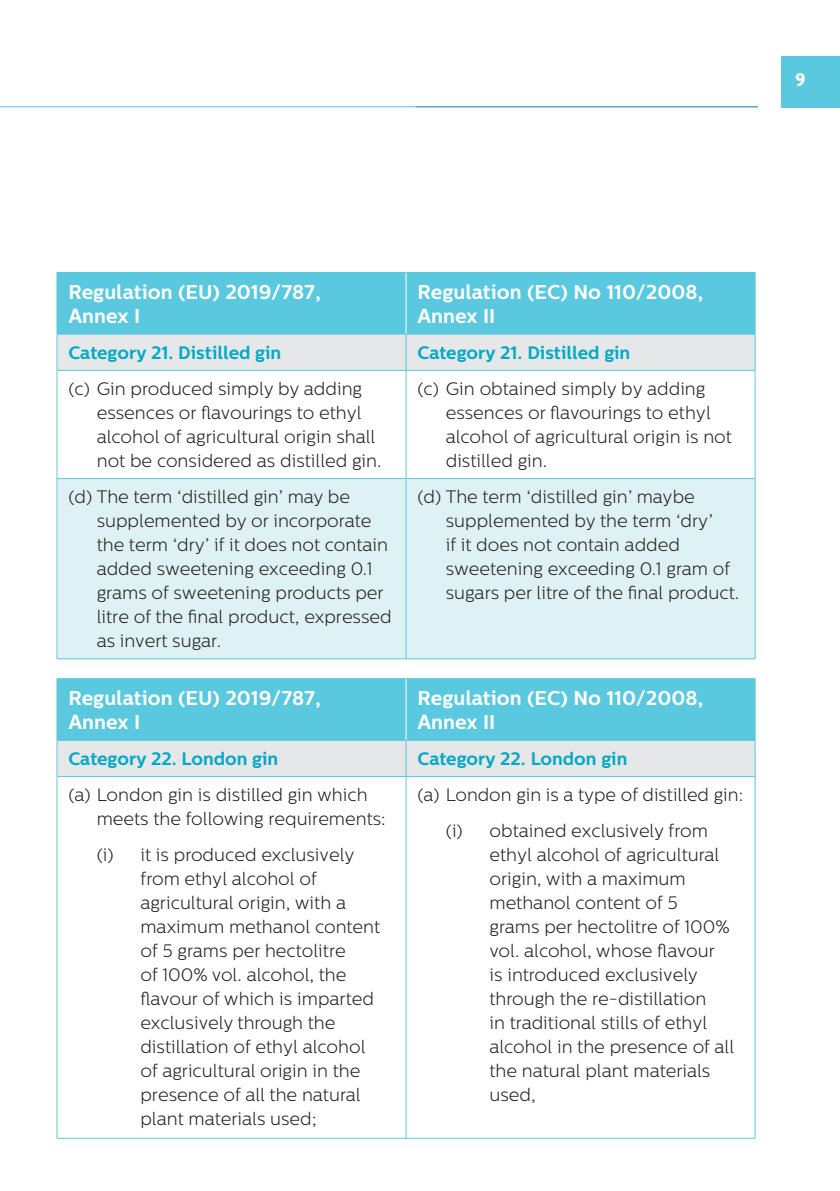
<style>
.page{position:relative;width:840px;height:1191px;background:#fff}
.page>*{position:absolute;margin:0;border:0;box-sizing:border-box;transform-origin:0 0}
.t1{font:700 20px "Centrale Sans";color:#fff}
.t2{font:300 18px/24px "Centrale Sans";color:#231f20}
.t3{font:700 18px "Centrale Sans";color:#00a9c5}
.t4{font:700 18px "Astoria Sans";color:#fff}
</style>
<div class="page">
<div style="left:781px;top:57px;width:58px;height:51px;background:#5ac8de"></div>
<hr style="left:0;top:106px;width:757px;height:1px;background:#5ac8de">
<div style="left:58px;top:273px;width:696px;height:61px;background:#5ac8de"></div>
<div style="left:58px;top:335px;width:696px;height:35px;background:#e6e7e8"></div>
<div style="left:58px;top:479px;width:696px;height:179px;background:#def2f6"></div>
<hr style="left:405px;top:273px;width:1px;height:61px;background:#fff">
<hr style="left:57px;top:370px;width:1px;height:108px;background:#5ac8de">
<hr style="left:57px;top:478px;width:349px;height:1px;background:#5ac8de">
<hr style="left:57px;top:479px;width:1px;height:179px;background:#5ac8de">
<hr style="left:57px;top:658px;width:349px;height:1px;background:#5ac8de">
<hr style="left:405px;top:370px;width:1px;height:108px;background:#5ac8de">
<hr style="left:754px;top:370px;width:1px;height:108px;background:#5ac8de">
<hr style="left:406px;top:478px;width:349px;height:1px;background:#5ac8de">
<hr style="left:405px;top:479px;width:1px;height:179px;background:#5ac8de">
<hr style="left:754px;top:479px;width:1px;height:179px;background:#5ac8de">
<hr style="left:406px;top:658px;width:349px;height:1px;background:#5ac8de">
<hr style="left:57px;top:272px;width:349px;height:1px;background:#5ac8de">
<hr style="left:57px;top:273px;width:1px;height:61px;background:#5ac8de">
<hr style="left:406px;top:272px;width:349px;height:1px;background:#5ac8de">
<hr style="left:754px;top:273px;width:1px;height:61px;background:#5ac8de">
<hr style="left:57px;top:334px;width:349px;height:1px;background:#5ac8de">
<hr style="left:406px;top:334px;width:349px;height:1px;background:#5ac8de">
<hr style="left:57px;top:334px;width:1px;height:36px;background:#5ac8de">
<hr style="left:405px;top:334px;width:1px;height:36px;background:#5ac8de">
<hr style="left:754px;top:334px;width:1px;height:36px;background:#5ac8de">
<hr style="left:57px;top:370px;width:349px;height:1px;background:#5ac8de">
<hr style="left:406px;top:370px;width:349px;height:1px;background:#5ac8de">
<div style="left:58px;top:679px;width:696px;height:61px;background:#5ac8de"></div>
<div style="left:58px;top:741px;width:696px;height:35px;background:#e6e7e8"></div>
<hr style="left:405px;top:679px;width:1px;height:61px;background:#fff">
<hr style="left:57px;top:740px;width:1px;height:36px;background:#5ac8de">
<hr style="left:405px;top:740px;width:1px;height:36px;background:#5ac8de">
<hr style="left:754px;top:740px;width:1px;height:36px;background:#5ac8de">
<hr style="left:57px;top:776px;width:349px;height:1px;background:#5ac8de">
<hr style="left:406px;top:776px;width:349px;height:1px;background:#5ac8de">
<hr style="left:57px;top:777px;width:1px;height:361px;background:#5ac8de">
<hr style="left:405px;top:777px;width:1px;height:361px;background:#5ac8de">
<hr style="left:754px;top:777px;width:1px;height:361px;background:#5ac8de">
<hr style="left:57px;top:1138px;width:349px;height:1px;background:#5ac8de">
<hr style="left:406px;top:1138px;width:349px;height:1px;background:#5ac8de">
<hr style="left:57px;top:678px;width:349px;height:1px;background:#5ac8de">
<hr style="left:57px;top:679px;width:1px;height:61px;background:#5ac8de">
<hr style="left:406px;top:678px;width:349px;height:1px;background:#5ac8de">
<hr style="left:754px;top:679px;width:1px;height:61px;background:#5ac8de">
<hr style="left:57px;top:740px;width:349px;height:1px;background:#5ac8de">
<hr style="left:406px;top:740px;width:349px;height:1px;background:#5ac8de">
<p class="t4" style="left:794px;top:69px;width:12px">9</p>
<p class="t1" style="left:68px;top:280px;width:254px">Regulation (EU) 2019/787,</p>
<p class="t1" style="left:68px;top:304px;width:73px">Annex I</p>
<p class="t1" style="left:417px;top:280px;width:287px">Regulation (EC) No 110/2008,</p>
<p class="t1" style="left:417px;top:304px;width:79px">Annex II</p>
<p class="t3" style="left:68px;top:342px;width:214px">Category 21. Distilled gin</p>
<p class="t3" style="left:417px;top:342px;width:214px">Category 21. Distilled gin</p>
<p class="t2" style="left:97px;top:377px;width:286px;text-indent:-28px">(c) Gin produced simply by adding essences or flavourings to ethyl alcohol of agricultural origin shall not be considered as distilled gin.</p>
<p class="t2" style="left:445px;top:377px;width:287px;text-indent:-28px">(c) Gin obtained simply by adding essences or flavourings to ethyl alcohol of agricultural origin is not distilled gin.</p>
<p class="t2" style="left:97px;top:485px;width:296px;text-indent:-28px">(d) The term ‘distilled gin’ may be supplemented by or incorporate the term ‘dry’ if it does not contain added sweetening exceeding 0.1 grams of sweetening products per litre of the final product, expressed as invert sugar.</p>
<p class="t2" style="left:445px;top:485px;width:295px;text-indent:-28px">(d) The term ‘distilled gin’ maybe supplemented by the term ‘dry’<br>if it does not contain added sweetening exceeding 0.1 gram of sugars per litre of the final product.</p>
<p class="t1" style="left:68px;top:686px;width:254px">Regulation (EU) 2019/787,</p>
<p class="t1" style="left:68px;top:710px;width:73px">Annex I</p>
<p class="t1" style="left:417px;top:686px;width:287px">Regulation (EC) No 110/2008,</p>
<p class="t1" style="left:417px;top:710px;width:79px">Annex II</p>
<p class="t3" style="left:68px;top:748px;width:211px">Category 22. London gin</p>
<p class="t3" style="left:417px;top:748px;width:211px">Category 22. London gin</p>
<p class="t2" style="left:97px;top:783px;width:290px;text-indent:-28px">(a) London gin is distilled gin which meets the following requirements:</p>
<p class="t2" style="left:140px;top:842px;width:241px;text-indent:-44px">(i) it is produced exclusively from ethyl alcohol of agricultural origin, with a maximum methanol content of 5 grams per hectolitre<br>of 100% vol. alcohol, the flavour of which is imparted exclusively through the distillation of ethyl alcohol of agricultural origin in the presence of all the natural plant materials used;</p>
<p class="t2" style="left:417px;top:783px;width:327px">(a) London gin is a type of distilled gin:</p>
<p class="t2" style="left:489px;top:818px;width:246px;text-indent:-44px">(i) obtained exclusively from ethyl alcohol of agricultural origin, with a maximum methanol content of 5<br>grams per hectolitre of 100% vol. alcohol, whose flavour<br>is introduced exclusively through the re-distillation<br>in traditional stills of ethyl alcohol in the presence of all the natural plant materials used,</p>
</div>
